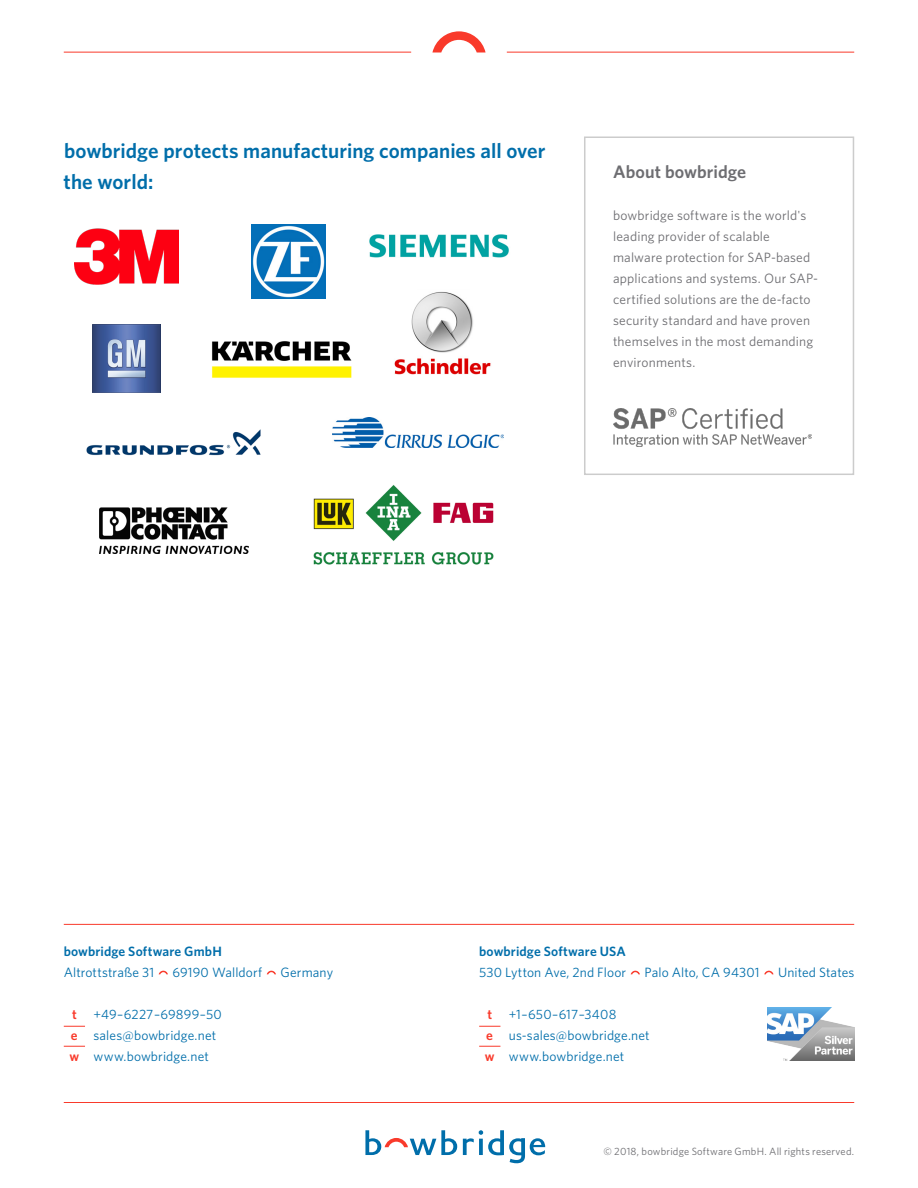
<style>
.page{position:relative;width:918px;height:1188px;background:#fff}
.page>*{position:absolute;margin:0;border:0;box-sizing:border-box;transform-origin:0 0}
.t1{font:600 21px/31.5px "Whitney";color:#006eaa}
.t2{font:600 18px "Whitney";letter-spacing:.005em;color:#6d6d71}
.bb_Copy{font:13.5px/21px "Whitney";letter-spacing:.015em;color:#6d6d71}
.t3{font:13.5px "Whitney";letter-spacing:.01em;color:#006eaa}
.t4{font:600 13.5px "Whitney";letter-spacing:.01em;color:#006eaa}
.t5{font:600 13.5px "Whitney";color:#f93a2b}
.t6{font:10.5px "Whitney";letter-spacing:.02em;color:#6d6d71}
</style>
<div class="page">
<svg style="left:432px;top:31px;width:54px;height:22px"></svg>
<hr style="left:64px;top:52px;width:347px;height:1px;background:#f93a2b">
<hr style="left:507px;top:52px;width:347px;height:1px;background:#f93a2b">
<div style="left:584px;top:136px;width:270px;height:339px;border:2px solid #ccc"></div>
<hr style="left:64px;top:1102px;width:790px;height:1px;background:#f93a2b">
<hr style="left:64px;top:924px;width:790px;height:1px;background:#f93a2b">
<svg style="left:479px;top:1026px;width:21px;height:1px"></svg>
<svg style="left:479px;top:1046px;width:21px;height:1px"></svg>
<svg style="left:631px;top:971px;width:9px;height:3px"></svg>
<svg style="left:764px;top:971px;width:10px;height:3px"></svg>
<svg style="left:463px;top:1130px;width:82px;height:33px"></svg>
<svg style="left:365px;top:1130px;width:92px;height:25px"></svg>
<svg style="left:64px;top:1026px;width:21px;height:1px"></svg>
<svg style="left:64px;top:1046px;width:21px;height:1px"></svg>
<svg style="left:159px;top:971px;width:9px;height:3px"></svg>
<svg style="left:267px;top:971px;width:9px;height:3px"></svg>
<img style="left:614px;top:409px;width:197px;height:37px">
<img style="left:75px;top:229px;width:104px;height:55px">
<img style="left:252px;top:225px;width:73px;height:74px">
<img style="left:369px;top:234px;width:140px;height:24px">
<img style="left:93px;top:324px;width:68px;height:68px">
<img style="left:86px;top:429px;width:175px;height:27px">
<img style="left:332px;top:417px;width:172px;height:30px">
<img style="left:212px;top:341px;width:140px;height:37px">
<img style="left:99px;top:507px;width:150px;height:46px">
<img style="left:394px;top:291px;width:97px;height:84px">
<img style="left:313px;top:485px;width:181px;height:80px">
<img style="left:767px;top:1008px;width:87px;height:52px">
<p class="t1" style="left:64px;top:134px;width:483px">bowbridge protects manufacturing companies all over the world:</p>
<p class="t2" style="left:613px;top:161px;width:135px">About bowbridge</p>
<p class="bb_Copy" style="left:613px;top:205px;width:206px">bowbridge software is the world's leading provider of scalable malware protection for SAP-based applications and systems. Our SAP&shy;certified solutions are the de-facto security standard and have proven themselves in the most demanding environments.</p>
<p class="t4" style="left:64px;top:943px;width:160px">bowbridge Software GmbH</p>
<p class="t3" style="left:64px;top:964px;width:92px">Altrottstraße 31</p>
<p class="t3" style="left:173px;top:964px;width:91px">69190 Walldorf</p>
<p class="t3" style="left:281px;top:964px;width:54px">Germany</p>
<p class="t3" style="left:94px;top:1006px;width:130px">+49–6227–69899–50</p>
<p class="t3" style="left:94px;top:1027px;width:124px">sales@bowbridge.net</p>
<p class="t3" style="left:94px;top:1048px;width:117px">www.bowbridge.net</p>
<p class="t5" style="left:72px;top:1006px;width:6px">t</p>
<p class="t5" style="left:71px;top:1027px;width:8px">e</p>
<p class="t5" style="left:70px;top:1048px;width:11px">w</p>
<p class="t4" style="left:479px;top:943px;width:148px">bowbridge Software USA</p>
<p class="t3" style="left:479px;top:964px;width:149px">530 Lytton Ave, 2nd Floor</p>
<p class="t3" style="left:645px;top:964px;width:117px">Palo Alto, CA 94301</p>
<p class="t3" style="left:778px;top:964px;width:78px">United States</p>
<p class="t3" style="left:509px;top:1006px;width:109px">+1–650–617–3408</p>
<p class="t3" style="left:509px;top:1027px;width:142px">us-sales@bowbridge.net</p>
<p class="t3" style="left:509px;top:1048px;width:117px">www.bowbridge.net</p>
<p class="t5" style="left:488px;top:1006px;width:6px">t</p>
<p class="t5" style="left:486px;top:1027px;width:8px">e</p>
<p class="t5" style="left:485px;top:1048px;width:11px">w</p>
<p class="t6" style="left:603px;top:1145px;width:252px">© 2018, bowbridge Software GmbH. All rights reserved.</p>
</div>
